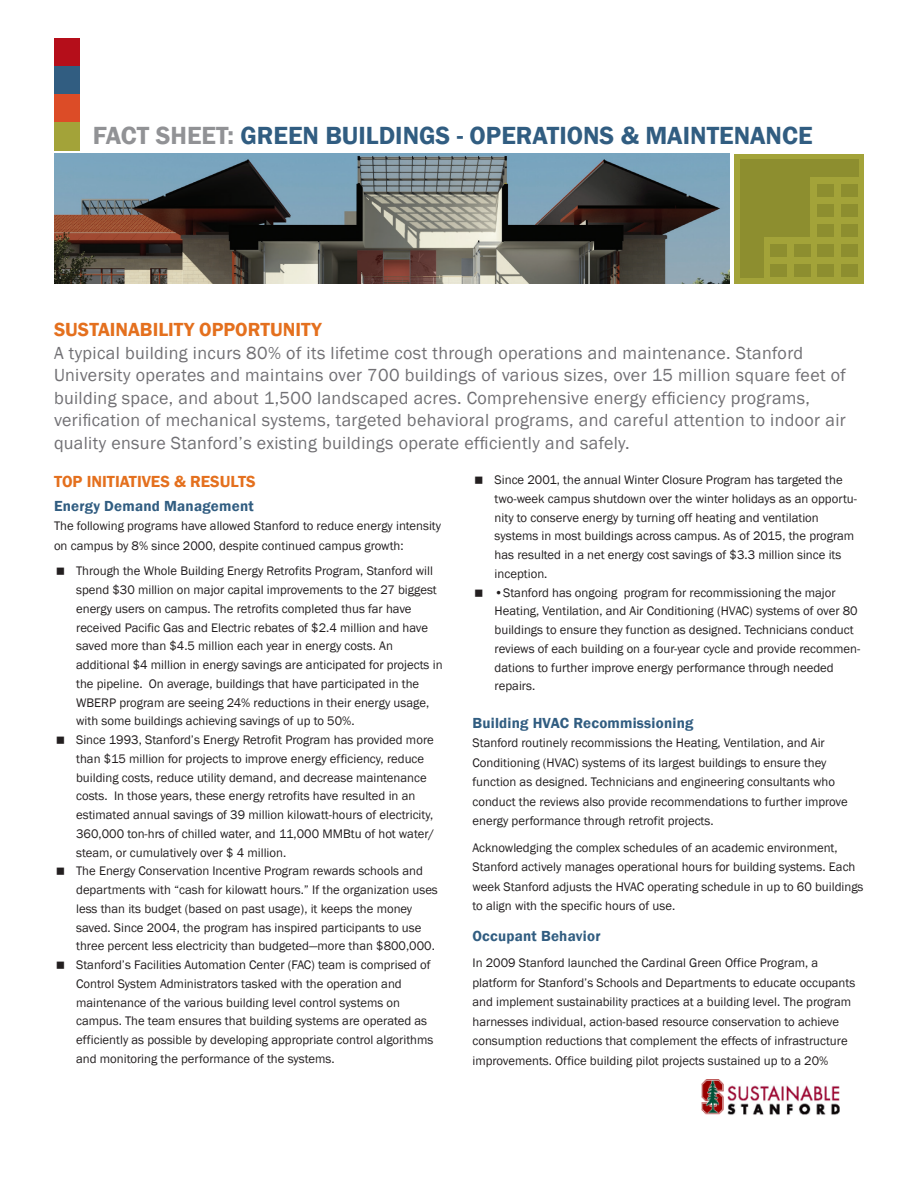
<style>
.page{position:relative;width:918px;height:1188px;background:#fff}
.page>*{position:absolute;margin:0;border:0;box-sizing:border-box;transform-origin:0 0}
.Headline{font:600 25.5px "Franklin Gothic";color:#315d81}
.Intro_head{font:600 19.5px "Franklin Gothic";color:#e4701e}
.Intro_text{font:18px/22.5px "Franklin Gothic";letter-spacing:.02em;color:#717074}
.Subhead{font:600 16.5px "Franklin Gothic";color:#e4701e}
.Sub_Subhead{font:600 15px "Franklin Gothic";letter-spacing:.015em;color:#315d81}
.body_type{font:600 15px "Franklin Gothic";letter-spacing:.015em;color:#315d81}
.body_type-2{font:12.75px/18.8px "Franklin Gothic";color:#231f20}
.s1{color:#919295}
</style>
<div class="page">
<div style="left:54px;top:98px;width:26px;height:25px;background:#dc4c27"></div>
<div style="left:54px;top:42px;width:26px;height:25px;background:#b50e1a"></div>
<div style="left:54px;top:70px;width:26px;height:25px;background:#315d81"></div>
<div style="left:54px;top:126px;width:26px;height:25px;background:#a3a339"></div>
<div style="left:54px;top:95px;width:26px;height:25px;background:#dc4c27"></div>
<div style="left:54px;top:39px;width:26px;height:25px;background:#b50e1a"></div>
<div style="left:54px;top:67px;width:26px;height:25px;background:#315d81"></div>
<div style="left:54px;top:123px;width:26px;height:25px;background:#a3a339"></div>
<img style="left:54px;top:154px;width:676px;height:129px">
<div style="left:735px;top:154px;width:129px;height:129px;background:#a3a339"></div>
<div style="left:740px;top:160px;width:118px;height:118px;background:#8d8e2f"></div>
<div style="left:811px;top:177px;width:48px;height:101px;background:#a3a339"></div>
<div style="left:764px;top:237px;width:53px;height:42px;background:#a3a339"></div>
<div style="left:818px;top:184px;width:16px;height:13px;background:#8d8e2f"></div>
<div style="left:841px;top:184px;width:17px;height:13px;background:#8d8e2f"></div>
<div style="left:818px;top:204px;width:16px;height:13px;background:#8d8e2f"></div>
<div style="left:841px;top:204px;width:17px;height:13px;background:#8d8e2f"></div>
<div style="left:818px;top:224px;width:16px;height:13px;background:#8d8e2f"></div>
<div style="left:841px;top:224px;width:17px;height:13px;background:#8d8e2f"></div>
<div style="left:770px;top:244px;width:17px;height:13px;background:#8d8e2f"></div>
<div style="left:794px;top:244px;width:17px;height:13px;background:#8d8e2f"></div>
<div style="left:818px;top:244px;width:16px;height:13px;background:#8d8e2f"></div>
<div style="left:841px;top:244px;width:17px;height:13px;background:#8d8e2f"></div>
<div style="left:770px;top:264px;width:17px;height:13px;background:#8d8e2f"></div>
<div style="left:794px;top:264px;width:17px;height:13px;background:#8d8e2f"></div>
<div style="left:818px;top:264px;width:16px;height:13px;background:#8d8e2f"></div>
<div style="left:841px;top:264px;width:17px;height:13px;background:#8d8e2f"></div>
<img style="left:701px;top:1079px;width:139px;height:36px">
<p class="Headline" style="left:93px;top:120px;width:721px"><span class="s1">FACT SHEET:</span> GREEN BUILDINGS - OPERATIONS &amp; MAINTENANCE</p>
<p class="Intro_head" style="left:54px;top:318px;width:269px">SUSTAINABILITY OPPORTUNITY</p>
<p class="Intro_text" style="left:54px;top:342px;width:793px">A typical building incurs 80% of its lifetime cost through operations and maintenance. Stanford University operates and maintains over 700 buildings of various sizes, over 15 million square feet of building space, and about 1,500 landscaped acres. Comprehensive energy efficiency programs, verification of mechanical systems, targeted behavioral programs, and careful attention to indoor air quality ensure Stanford’s existing buildings operate efficiently and safely.</p>
<p class="Subhead" style="left:54px;top:471px;width:203px">TOP INITIATIVES &amp; RESULTS</p>
<p class="Sub_Subhead" style="left:54px;top:497px;width:201px">Energy Demand Management</p>
<p class="body_type-2" style="left:54px;top:517px;width:389px;line-height:19.5px">The following programs have allowed Stanford to reduce energy intensity on campus by 8% since 2000, despite continued campus growth:</p>
<p class="body_type-2" style="left:76px;top:562px;width:368px">Through the Whole Building Energy Retrofits Program, Stanford will spend $30 million on major capital improvements to the 27 biggest energy users on campus. The retrofits completed thus far have received Pacific Gas and Electric rebates of $2.4 million and have saved more than $4.5 million each year in energy costs. An additional $4 million in energy savings are anticipated for projects in the pipeline. On average, buildings that have participated in the WBERP program are seeing 24% reductions in their energy usage, with some buildings achieving savings of up to 50%.</p>
<p class="body_type-2" style="left:76px;top:731px;width:360px">Since 1993, Stanford’s Energy Retrofit Program has provided more than $15 million for projects to improve energy efficiency, reduce building costs, reduce utility demand, and decrease maintenance costs. In those years, these energy retrofits have resulted in an estimated annual savings of 39 million kilowatt-hours of electricity, 360,000 ton-hrs of chilled water, and 11,000 MMBtu of hot water/ steam, or cumulatively over $ 4 million.</p>
<p class="body_type-2" style="left:76px;top:862px;width:363px">The Energy Conservation Incentive Program rewards schools and departments with “cash for kilowatt hours.” If the organization uses less than its budget (based on past usage), it keeps the money saved. Since 2004, the program has inspired participants to use three percent less electricity than budgeted—more than $800,000.</p>
<p class="body_type-2" style="left:76px;top:956px;width:359px">Stanford’s Facilities Automation Center (FAC) team is comprised of Control System Administrators tasked with the operation and maintenance of the various building level control systems on campus. The team ensures that building systems are operated as efficiently as possible by developing appropriate control algorithms and monitoring the performance of the systems.</p>
<p class="body_type-2" style="left:495px;top:471px;width:364px">Since 2001, the annual Winter Closure Program has targeted the two-week campus shutdown over the winter holidays as an opportu&shy;nity to conserve energy by turning off heating and ventilation systems in most buildings across campus. As of 2015, the program has resulted in a net energy cost savings of $3.3 million since its inception.</p>
<p class="body_type-2" style="left:495px;top:583px;width:367px">•Stanford has ongoing program for recommissioning the major Heating, Ventilation, and Air Conditioning (HVAC) systems of over 80 buildings to ensure they function as designed. Technicians conduct reviews of each building on a four-year cycle and provide recommen&shy;dations to further improve energy performance through needed repairs.</p>
<p class="Sub_Subhead" style="left:472px;top:714px;width:222px">Building HVAC Recommissioning</p>
<p class="body_type-2" style="left:472px;top:734px;width:377px;line-height:19.5px">Stanford routinely recommissions the Heating, Ventilation, and Air Conditioning (HVAC) systems of its largest buildings to ensure they function as designed. Technicians and engineering consultants who conduct the reviews also provide recommendations to further improve energy performance through retrofit projects.</p>
<p class="body_type-2" style="left:472px;top:838px;width:393px;line-height:19.5px">Acknowledging the complex schedules of an academic environment, Stanford actively manages operational hours for building systems. Each week Stanford adjusts the HVAC operating schedule in up to 60 buildings to align with the specific hours of use.</p>
<p class="body_type" style="left:472px;top:927px;width:130px">Occupant Behavior</p>
<p class="body_type-2" style="left:472px;top:953px;width:384px;line-height:19.5px">In 2009 Stanford launched the Cardinal Green Office Program, a platform for Stanford’s Schools and Departments to educate occupants and implement sustainability practices at a building level. The program harnesses individual, action-based resource conservation to achieve consumption reductions that complement the effects of infrastructure improvements. Office building pilot projects sustained up to a 20%</p>
</div>
